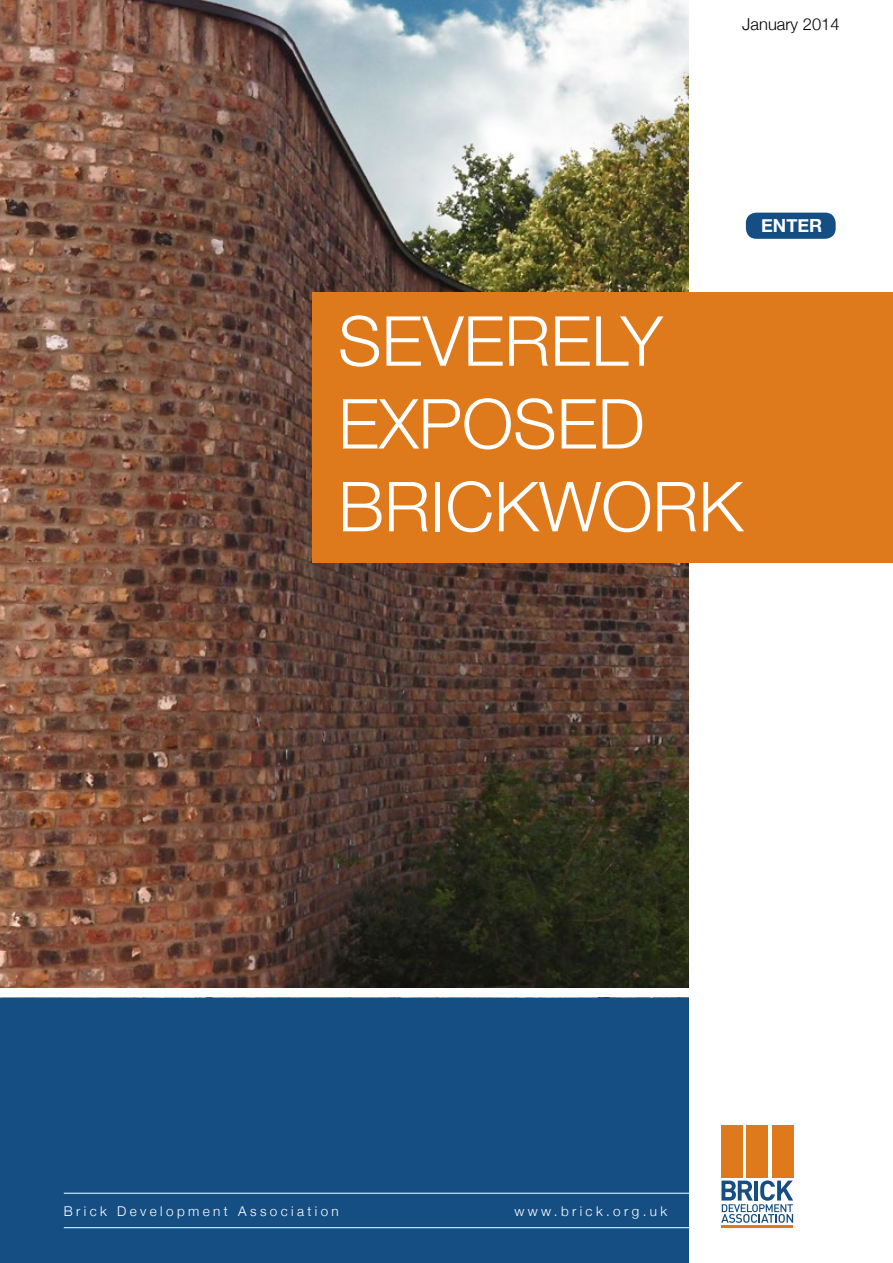
<style>
.page{position:relative;width:893px;height:1263px;background:#fff}
.page>*{position:absolute;margin:0;border:0;box-sizing:border-box;transform-origin:0 0}
.t1{font:300 69px/82.8px "Helvetica Neue";color:#fff}
.t2{font:700 18.15px "Helvetica Neue";color:#fff}
.t3{font:300 16.5px "Helvetica Neue";color:#000}
.t4{font:300 13.5px "Helvetica Neue";letter-spacing:.25em;color:#fff}
</style>
<div class="page">
<img style="left:0;top:0;width:689px;height:987px">
<div style="left:0;top:997px;width:689px;height:266px;background:#154e82"></div>
<hr style="left:64px;top:1227px;width:701px;height:1px;background:#fff">
<hr style="left:64px;top:1193px;width:701px;height:1px;background:#fff">
<div style="left:313px;top:292px;width:580px;height:270px;background:#df7a1c"></div>
<svg style="left:721px;top:1125px;width:72px;height:53px"></svg>
<div style="left:772px;top:1125px;width:21px;height:52px;background:#df7a1c"></div>
<div style="left:747px;top:1125px;width:21px;height:52px;background:#df7a1c"></div>
<div style="left:721px;top:1125px;width:22px;height:52px;background:#df7a1c"></div>
<svg style="left:721px;top:1180px;width:72px;height:43px"></svg>
<hr style="left:721px;top:1225px;width:72px;height:3px;background:#df7a1c">
<div style="left:746px;top:213px;width:90px;height:26px;background:#154e82;border-radius:10px"></div>
<p class="t3" style="left:742px;top:15px;width:99px">January 2014</p>
<h2 class="t2" style="left:761px;top:214px;width:63px">ENTER</h2>
<h1 class="t1" style="left:338px;top:298px;width:407px">Severely<br>EXPOSED<br>BRICKWORK</h1>
<p class="t4" style="left:64px;top:1203px;width:277px">Brick Development Association</p>
<p class="t4" style="left:514px;top:1203px;width:154px">www.brick.org.uk</p>
</div>
